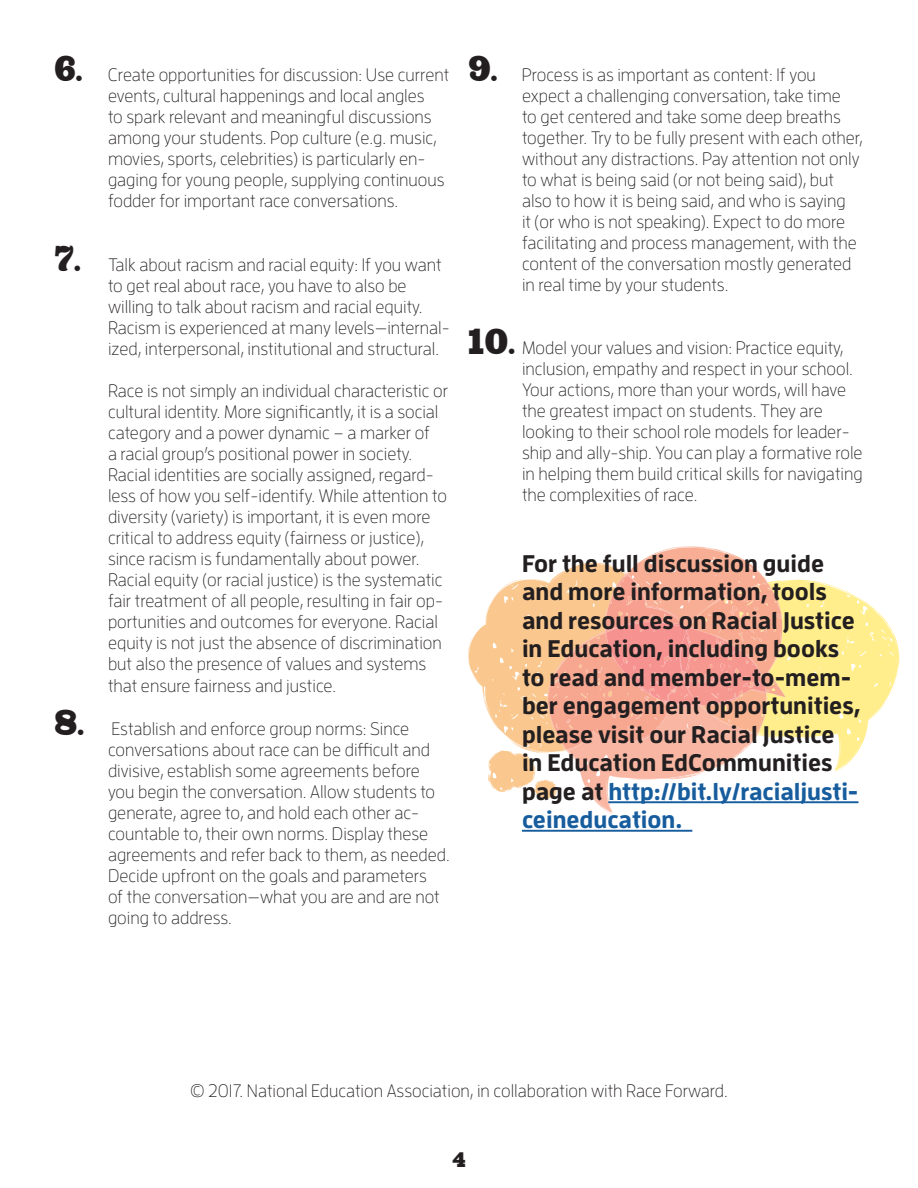
<style>
.page{position:relative;width:918px;height:1188px;background:#fff}
.page>*{position:absolute;margin:0;border:0;box-sizing:border-box;transform-origin:0 0}
.t1{font:700 24px/28.5px "Enzo OT";color:#231f20}
.t2{font:21px "HWT Slab Antique";color:#231f20}
.t3{font:300 18px/21px "Enzo OT";color:#231f20}
.s1{font-family:"HWT Slab Antique";font-weight:400;font-size:36.15px}
.s2{color:#175d9e}
</style>
<div class="page">
<svg style="left:468px;top:546px;width:431px;height:268px"></svg>
<hr style="left:608px;top:801px;width:250px;height:2px;background:#175d9e">
<hr style="left:522px;top:830px;width:170px;height:2px;background:#175d9e">
<p class="t3" style="left:108px;top:64px;width:343px;text-indent:-54px"><span class="s1">6.</span> Create opportunities for discussion: Use current events, cultural happenings and local angles<br>to spark relevant and meaningful discussions among your students. Pop culture (e.g. music, movies, sports, celebrities) is particularly en&shy;gaging for young people, supplying continuous fodder for important race conversations.</p>
<p class="t3" style="left:108px;top:254px;width:343px;text-indent:-54px"><span class="s1">7.</span> Talk about racism and racial equity: If you want to get real about race, you have to also be willing to talk about racism and racial equity.<br>Racism is experienced at many levels—internal&shy;ized, interpersonal, institutional and structural.</p>
<p class="t3" style="left:108px;top:380px;width:342px">Race is not simply an individual characteristic or cultural identity. More significantly, it is a social category and a power dynamic – a marker of<br>a racial group’s positional power in society.<br>Racial identities are socially assigned, regard&shy;less of how you self-identify. While attention to diversity (variety) is important, it is even more critical to address equity (fairness or justice), since racism is fundamentally about power.<br>Racial equity (or racial justice) is the systematic fair treatment of all people, resulting in fair op&shy;portunities and outcomes for everyone. Racial equity is not just the absence of discrimination but also the presence of values and systems that ensure fairness and justice.</p>
<p class="t3" style="left:108px;top:717px;width:343px;text-indent:-54px"><span class="s1">8.</span> Establish and enforce group norms: Since conversations about race can be difficult and divisive, establish some agreements before you begin the conversation. Allow students to generate, agree to, and hold each other ac&shy;countable to, their own norms. Display these agreements and refer back to them, as needed.<br>Decide upfront on the goals and parameters<br>of the conversation—what you are and are not going to address.</p>
<p class="t3" style="left:522px;top:64px;width:342px;text-indent:-54px"><span class="s1">9.</span> Process is as important as content: If you expect a challenging conversation, take time<br>to get centered and take some deep breaths together. Try to be fully present with each other, without any distractions. Pay attention not only to what is being said (or not being said), but also to how it is being said, and who is saying<br>it (or who is not speaking). Expect to do more facilitating and process management, with the content of the conversation mostly generated in real time by your students.</p>
<p class="t3" style="left:522px;top:337px;width:342px;text-indent:-54px"><span class="s1">10.</span> Model your values and vision: Practice equity, inclusion, empathy and respect in your school.<br>Your actions, more than your words, will have the greatest impact on students. They are looking to their school role models for leader&shy;ship and ally-ship. You can play a formative role in helping them build critical skills for navigating the complexities of race.</p>
<p class="t1" style="left:522px;top:548px;width:340px">For the full discussion guide and more information, tools and resources on Racial Justice in Education, including books to read and member-to-mem&shy;ber engagement opportunities, please visit our Racial Justice in Education EdCommunities page at <span class="s2">http://bit.ly/racialjusti&shy;ceineducation.</span></p>
<p class="t3" style="left:190px;top:1080px;width:539px">© 2017. National Education Association, in collaboration with Race Forward.</p>
<p class="t2" style="left:452px;top:1146px;width:15px">4</p>
</div>
